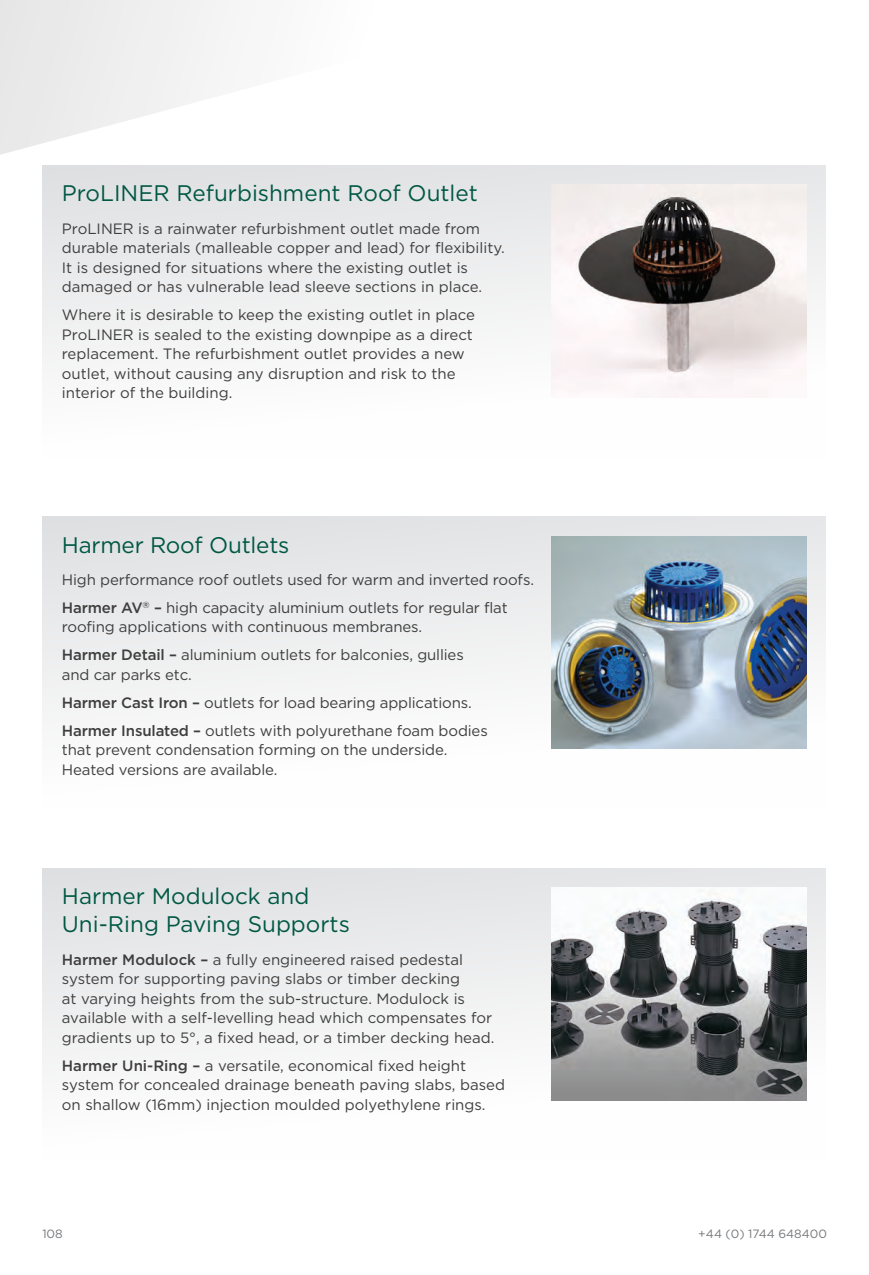
<style>
.page{position:relative;width:869px;height:1275px;background:#fff}
.page>*{position:absolute;margin:0;border:0;box-sizing:border-box;transform-origin:0 0}
.t1{font:22.5px/28.5px "Gotham";color:#005844}
.t2{font:15px/19.5px "Gotham";color:#3e3e3f}
.t3{font:12px "Gotham";color:#76787b}
.s1{font-weight:500}
</style>
<div class="page">
<svg style="left:0;top:0;width:230px;height:155px;fill:#efefef"></svg>
<div style="left:42px;top:165px;width:783px;height:293px;background:linear-gradient(to bottom,#e1e2e4,#fff)"></div>
<img style="left:552px;top:185px;width:255px;height:212px">
<div style="left:42px;top:516px;width:783px;height:293px;background:linear-gradient(to bottom,#e1e2e4,#fff)"></div>
<div style="left:42px;top:867px;width:783px;height:293px;background:linear-gradient(to bottom,#e1e2e4,#fff)"></div>
<img style="left:552px;top:536px;width:255px;height:212px">
<img style="left:552px;top:887px;width:255px;height:212px">
<h1 class="t1" style="left:62px;top:179px;width:417px">ProLINER Refurbishment Roof Outlet</h1>
<p class="t2" style="left:62px;top:218px;width:444px">ProLINER is a rainwater refurbishment outlet made from durable materials (malleable copper and lead) for flexibility.<br>It is designed for situations where the existing outlet is damaged or has vulnerable lead sleeve sections in place.</p>
<p class="t2" style="left:62px;top:305px;width:415px">Where it is desirable to keep the existing outlet in place ProLINER is sealed to the existing downpipe as a direct replacement. The refurbishment outlet provides a new outlet, without causing any disruption and risk to the interior of the building.</p>
<h1 class="t1" style="left:62px;top:530px;width:229px">Harmer Roof Outlets</h1>
<p class="t2" style="left:62px;top:565px;width:474px;line-height:28px">High performance roof outlets used for warm and inverted roofs.<br><span class="s1">Harmer AV</span><sup>®</sup> <span class="s1">–</span> high capacity aluminium outlets for regular flat</p>
<p class="t2" style="left:62px;top:612px;width:403px;line-height:28px">roofing applications with continuous membranes.<br><span class="s1">Harmer Detail –</span> aluminium outlets for balconies, gullies</p>
<p class="t2" style="left:62px;top:660px;width:427px;line-height:28px">and car parks etc.<br><span class="s1">Harmer Cast Iron –</span> outlets for load bearing applications.<br><span class="s1">Harmer Insulated –</span> outlets with polyurethane foam bodies</p>
<p class="t2" style="left:62px;top:740px;width:387px">that prevent condensation forming on the underside.<br>Heated versions are available.</p>
<h1 class="t1" style="left:62px;top:881px;width:289px">Harmer Modulock and<br>Uni-Ring Paving Supports</h1>
<p class="t2" style="left:62px;top:949px;width:434px"><span class="s1">Harmer Modulock –</span> a fully engineered raised pedestal system for supporting paving slabs or timber decking<br>at varying heights from the sub-structure. Modulock is available with a self-levelling head which compensates for gradients up to 5°, a fixed head, or a timber decking head.</p>
<p class="t2" style="left:62px;top:1055px;width:445px"><span class="s1">Harmer Uni-Ring –</span> a versatile, economical fixed height system for concealed drainage beneath paving slabs, based on shallow (16mm) injection moulded polyethylene rings.</p>
<p class="t3" style="left:42px;top:1226px;width:22px">108</p>
<p class="t3" style="left:698px;top:1226px;width:130px">+44 (0) 1744 648400</p>
</div>
